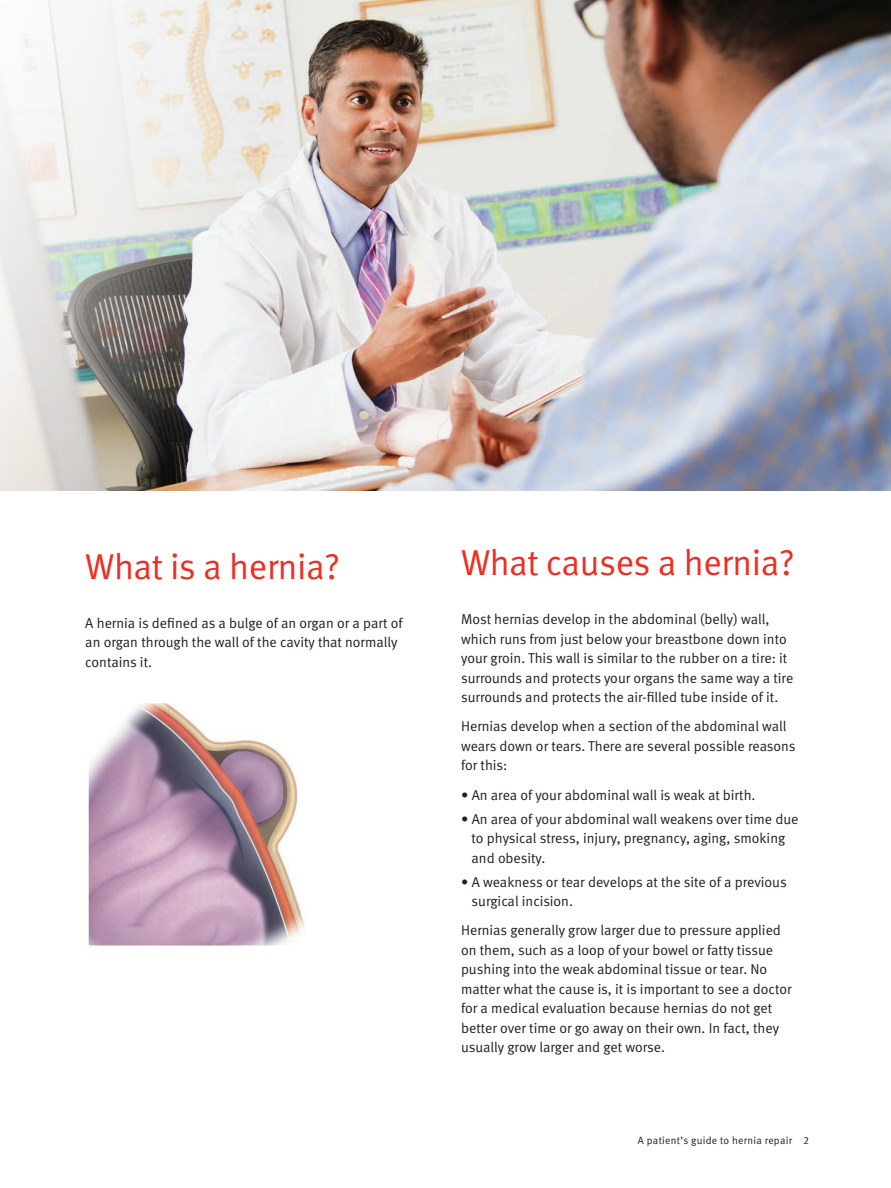
<style>
.page{position:relative;width:891px;height:1188px;background:#fff}
.page>*{position:absolute;margin:0;border:0;box-sizing:border-box;transform-origin:0 0}
.t1{font:36px "Meta Normal LF";letter-spacing:-.01em;color:#ee2e22}
.t2{font:14.25px/19.5px "Meta Normal LF";color:#231f20}
.t3{font:10.5px "Meta Normal LF";letter-spacing:.025em;color:#231f20}
</style>
<div class="page">
<img style="left:0;top:0;width:891px;height:490px">
<img style="left:89px;top:704px;width:216px;height:241px">
<div style="left:86px;top:701px;width:237px;height:247px;border:2px solid #fff"></div>
<p class="t1" style="left:85px;top:546px;width:256px">What is a hernia?</p>
<p class="t2" style="left:85px;top:613px;width:319px">A hernia is defined as a bulge of an organ or a part of an organ through the wall of the cavity that normally contains it.</p>
<p class="t1" style="left:461px;top:542px;width:335px">What causes a hernia?</p>
<p class="t2" style="left:461px;top:609px;width:334px">Most hernias develop in the abdominal (belly) wall, which runs from just below your breastbone down into your groin. This wall is similar to the rubber on a tire: it surrounds and protects your organs the same way a tire surrounds and protects the air-filled tube inside of it.</p>
<p class="t2" style="left:461px;top:717px;width:336px">Hernias develop when a section of the abdominal wall wears down or tears. There are several possible reasons for this:</p>
<p class="t2" style="left:461px;top:785px;width:296px">• An area of your abdominal wall is weak at birth.</p>
<p class="t2" style="left:472px;top:809px;width:328px;text-indent:-10px">• An area of your abdominal wall weakens over time due to physical stress, injury, pregnancy, aging, smoking and obesity.</p>
<p class="t2" style="left:472px;top:872px;width:317px;text-indent:-10px">• A weakness or tear develops at the site of a previous surgical incision.</p>
<p class="t2" style="left:461px;top:921px;width:332px">Hernias generally grow larger due to pressure applied on them, such as a loop of your bowel or fatty tissue pushing into the weak abdominal tissue or tear. No matter what the cause is, it is important to see a doctor for a medical evaluation because hernias do not get better over time or go away on their own. In fact, they usually grow larger and get worse.</p>
<p class="t3" style="left:638px;top:1135px;width:172px">A patient’s guide to hernia repair 2</p>
</div>
